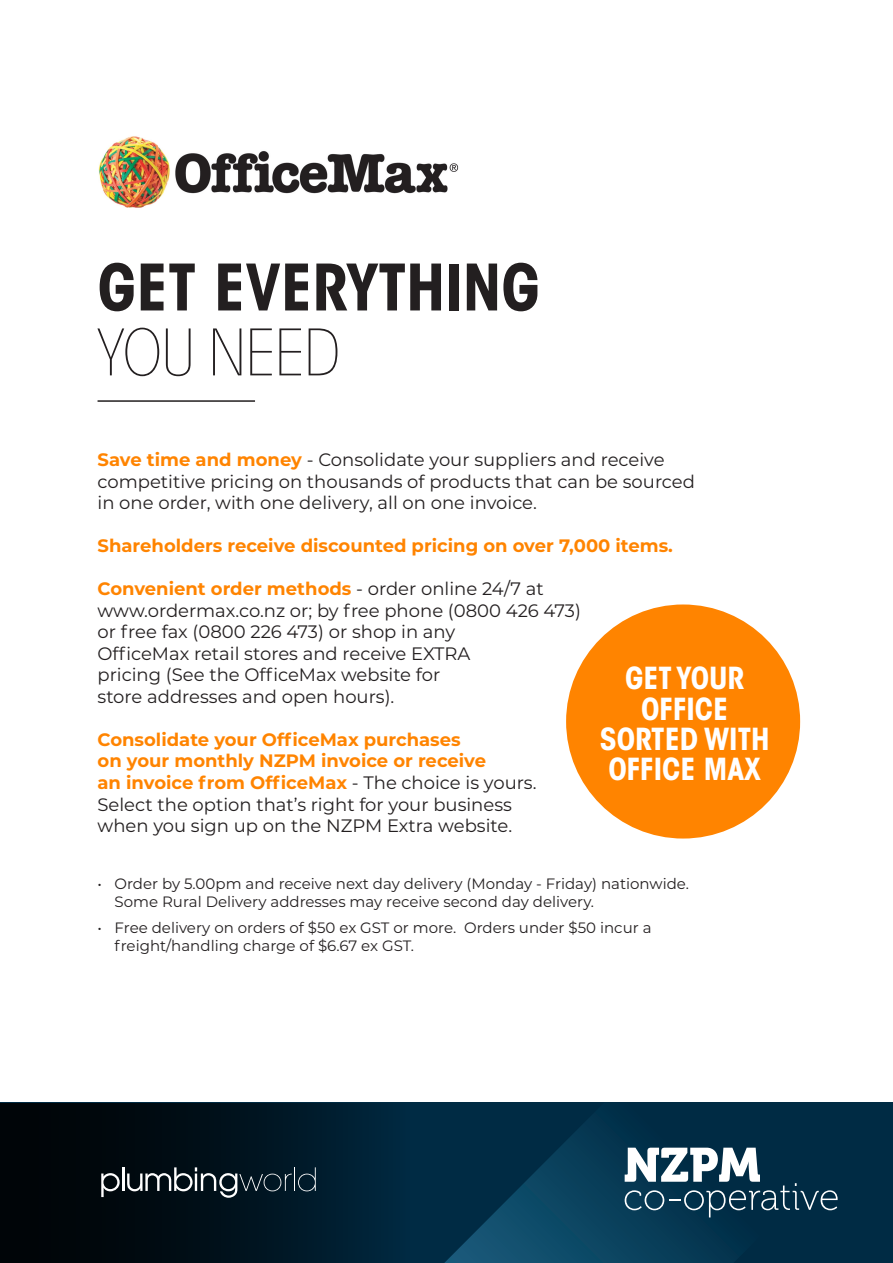
<style>
.page{position:relative;width:893px;height:1263px;background:#fff}
.page>*{position:absolute;margin:0;border:0;box-sizing:border-box;transform-origin:0 0}
.t1{font:700 condensed 63.45px "ITC Avant Garde Std";color:#231f20}
.t2{font:200 condensed 63.45px "ITC Avant Garde Std";color:#231f20}
.t3{font:700 condensed 30.15px/30.2px "ITC Avant Garde Std";color:#fff;text-align:center}
.Copy{font:18px/21.6px "Montserrat";color:#231f20}
.Copy-2{font:700 18px "Montserrat";color:#ff8400}
.t4{font:15px/18px "Montserrat";color:#231f20}
.s1{font-weight:700;color:#ff8400}
</style>
<div class="page">
<div style="left:0;top:1102px;width:893px;height:161px;background:#002b44"></div>
<div style="left:0;top:1103px;width:423px;height:160px;background:linear-gradient(to right,#000,#00273d)"></div>
<svg style="left:444px;top:1118px;width:312px;height:145px"></svg>
<svg style="left:101px;top:1173px;width:19px;height:24px"></svg>
<hr style="left:122px;top:1167px;width:2px;height:24px;background:#fff">
<svg style="left:127px;top:1167px;width:189px;height:31px;background:#293841"></svg>
<svg style="left:625px;top:1148px;width:213px;height:69px"></svg>
<hr style="left:98px;top:400px;width:157px;height:2px;background:#231f20">
<div style="left:566px;top:604px;width:234px;height:234px;background:#ff8400;border-radius:50%"></div>
<img style="left:98px;top:136px;width:361px;height:72px">
<p class="t1" style="left:98px;top:247px;width:444px">GET EVERYTHING</p>
<p class="t2" style="left:98px;top:316px;width:244px">YOU NEED</p>
<p class="Copy" style="left:98px;top:448px;width:599px"><span class="s1">Save time and money</span> - Consolidate your suppliers and receive competitive pricing on thousands of products that can be sourced in one order, with one delivery, all on one invoice.</p>
<p class="Copy-2" style="left:98px;top:533px;width:577px">Shareholders receive discounted pricing on over 7,000 items.</p>
<p class="Copy" style="left:98px;top:577px;width:485px"><span class="s1">Convenient order methods</span> - order online 24/7 at www.ordermax.co.nz or; by free phone (0800 426 473) or free fax (0800 226 473) or shop in any<br>OfficeMax retail stores and receive EXTRA<br>pricing (See the OfficeMax website for<br>store addresses and open hours).</p>
<p class="Copy" style="left:98px;top:728px;width:440px"><span class="s1">Consolidate your OfficeMax purchases<br>on your monthly NZPM invoice or receive<br>an invoice from OfficeMax</span> - The choice is yours.<br>Select the option that’s right for your business when you sign up on the NZPM Extra website.</p>
<p class="t3" style="left:600px;top:663px;width:171px">GET YOUR<br>OFFICE<br>SORTED WITH<br>OFFICE MAX</p>
<p class="t4" style="left:115px;top:874px;width:576px;text-indent:-17px">• Order by 5.00pm and receive next day delivery (Monday - Friday) nationwide.<br>Some Rural Delivery addresses may receive second day delivery.</p>
<p class="t4" style="left:115px;top:918px;width:538px;text-indent:-17px">• Free delivery on orders of $50 ex GST or more. Orders under $50 incur a freight/handling charge of $6.67 ex GST.</p>
</div>
